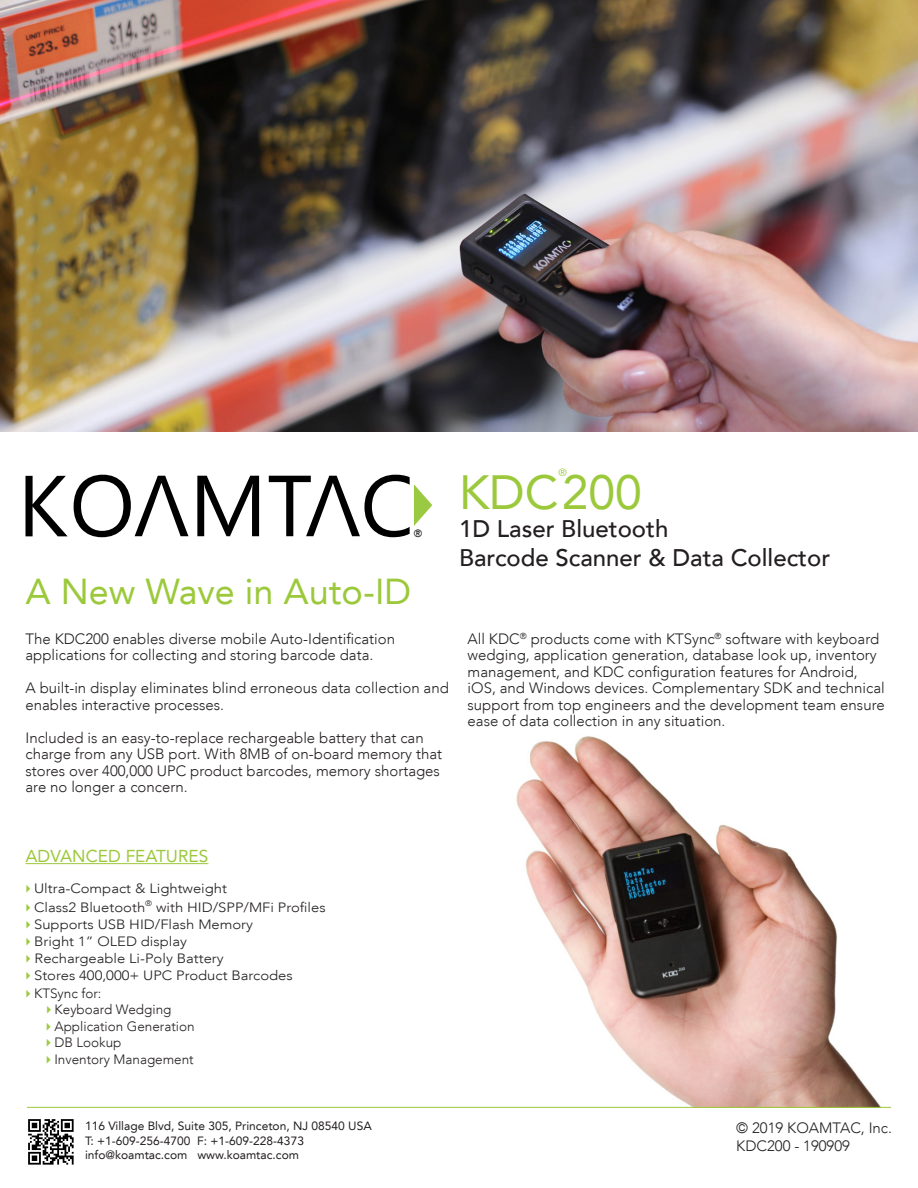
<style>
.page{position:relative;width:918px;height:1188px;background:#fff}
.page>*{position:absolute;margin:0;border:0;box-sizing:border-box;transform-origin:0 0}
.t1{font:48px "Avenir LT";color:#9cc93b}
.t2{font:36px "Avenir LT";color:#9cc93b}
.t3{font:500 24px/28.8px "Avenir LT";color:#231f20}
.t4{font:17.25px "Avenir LT";color:#9cc93b}
.t5{font:300 15px/16.5px "Avenir LT";color:#231f20}
.t6{font:300 13.5px "Avenir LT";color:#231f20;scale:1.1 1}
.t7{font:300 13.5px "Avenir LT";color:#231f20}
.t8{font:12px/14.4px "Avenir LT";color:#231f20}
.t9{font:500 10.65px "Avenir LT";color:#231f20}
.t10{font:10.5px "Avenir LT";color:#9cc93b}
.t11{font:300 7.8px "Avenir LT";color:#231f20;scale:1.1 1}
.s1{font-family:"KOAMTAC Triangle 2";font-weight:400;color:#9cc93b}
</style>
<div class="page">
<img style="left:483px;top:736px;width:408px;height:371px">
<svg style="left:197px;top:476px;width:62px;height:60px"></svg>
<svg style="left:26px;top:476px;width:42px;height:60px"></svg>
<svg style="left:74px;top:475px;width:114px;height:62px"></svg>
<svg style="left:269px;top:475px;width:163px;height:62px"></svg>
<hr style="left:27px;top:1107px;width:864px;height:1px;background:#9cc93b">
<hr style="left:26px;top:863px;width:182px;height:1px;background:#9cc93b">
<img style="left:0;top:0;width:918px;height:432px">
<img style="left:28px;top:1119px;width:46px;height:46px">
<p class="t9" style="left:414px;top:527px;width:10px">®</p>
<h2 class="t2" style="left:26px;top:571px;width:387px">A New Wave in Auto-ID</h2>
<p class="t5" style="left:25px;top:631px;width:371px">The KDC200 enables diverse mobile Auto-Identification applications for collecting and storing barcode data.</p>
<p class="t5" style="left:25px;top:680px;width:425px">A built-in display eliminates blind erroneous data collection and enables interactive processes.</p>
<p class="t5" style="left:25px;top:730px;width:418px">Included is an easy-to-replace rechargeable battery that can charge from any USB port. With 8MB of on-board memory that stores over 400,000 UPC product barcodes, memory shortages are no longer a concern.</p>
<p class="t10" style="left:559px;top:466px;width:10px">®</p>
<h1 class="t1" style="left:459px;top:464px;width:184px">KDC200</h1>
<h3 class="t3" style="left:459px;top:515px;width:373px">1D Laser Bluetooth<br>Barcode Scanner &amp; Data Collector</h3>
<p class="t5" style="left:468px;top:631px;width:419px">All KDC<sup>®</sup> products come with KTSync<sup>®</sup> software with keyboard wedging, application generation, database look up, inventory management, and KDC configuration features for Android, iOS, and Windows devices. Complementary SDK and technical support from top engineers and the development team ensure ease of data collection in any situation.</p>
<p class="t4" style="left:26px;top:846px;width:184px">ADVANCED FEATURES</p>
<p class="t6" style="left:26px;top:880px;width:185px"><span class="s1">•</span> Ultra-Compact &amp; Lightweight</p>
<p class="t6" style="left:26px;top:900px;width:110px"><span class="s1">•</span> Class2 Bluetooth</p>
<p class="t11" style="left:145px;top:899px;width:8px">®</p>
<p class="t6" style="left:156px;top:900px;width:156px">with HID/SPP/MFi Profiles</p>
<p class="t6" style="left:26px;top:916px;width:208px"><span class="s1">•</span> Supports USB HID/Flash Memory</p>
<p class="t6" style="left:26px;top:933px;width:148px"><span class="s1">•</span> Bright 1” OLED display</p>
<p class="t6" style="left:26px;top:951px;width:182px"><span class="s1">•</span> Rechargeable Li-Poly Battery</p>
<p class="t6" style="left:26px;top:968px;width:245px"><span class="s1">•</span> Stores 400,000+ UPC Product Barcodes</p>
<p class="t7" style="left:26px;top:985px;width:77px"><span class="s1">•</span> KTSync for:</p>
<p class="t7" style="left:46px;top:1002px;width:127px"><span class="s1">•</span> Keyboard Wedging</p>
<p class="t7" style="left:46px;top:1018px;width:150px"><span class="s1">•</span> Application Generation</p>
<p class="t7" style="left:46px;top:1035px;width:77px"><span class="s1">•</span> DB Lookup</p>
<p class="t7" style="left:46px;top:1051px;width:149px"><span class="s1">•</span> Inventory Management</p>
<p class="t8" style="left:85px;top:1119px;width:288px">116 Village Blvd, Suite 305, Princeton, NJ 08540 USA<br>T: +1-609-256-4700 F: +1-609-228-4373 info@koamtac.com www.koamtac.com</p>
<p class="t5" style="left:736px;top:1118px;width:157px;line-height:18px">© 2019 KOAMTAC, Inc.<br>KDC200 - 190909</p>
</div>
